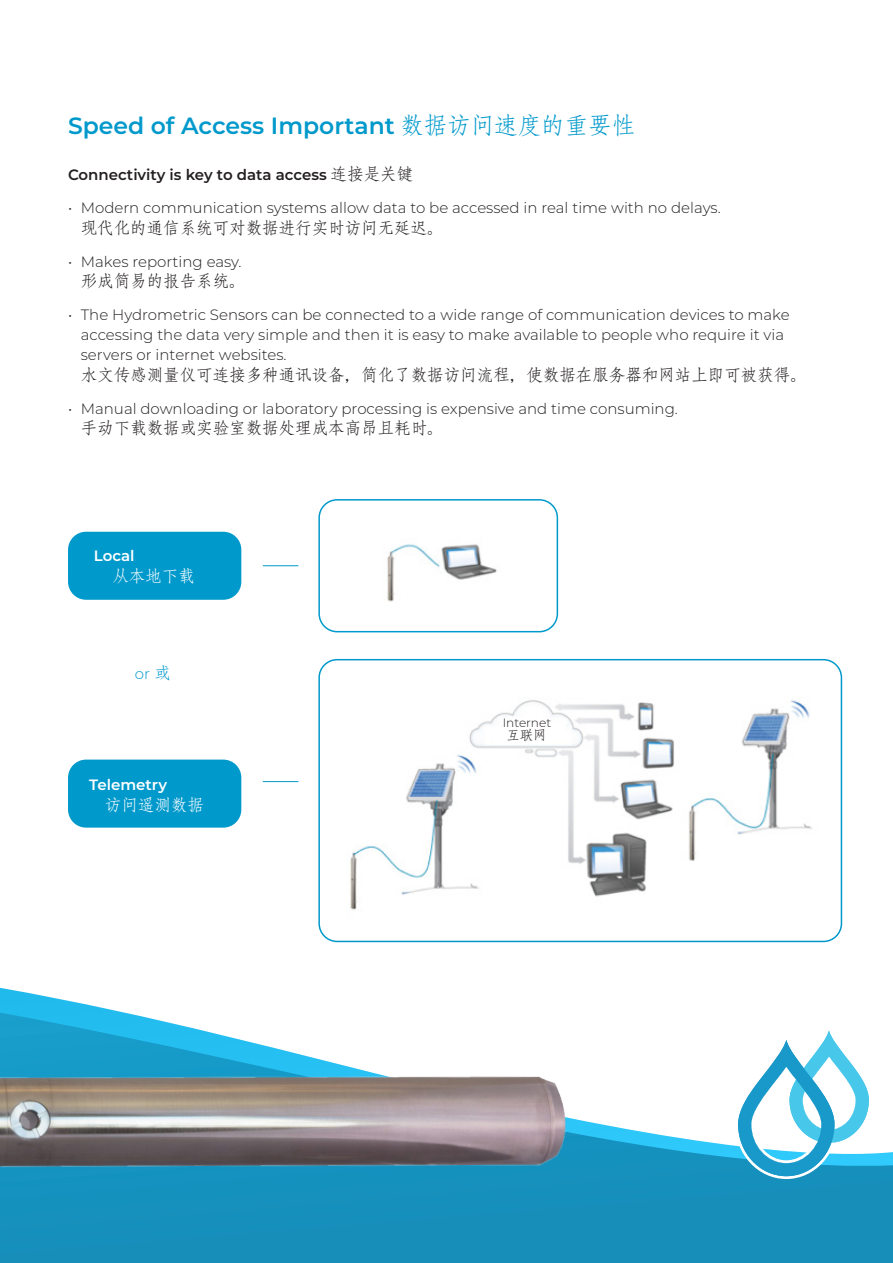
<style>
.page{position:relative;width:893px;height:1263px;background:#fff}
.page>*{position:absolute;margin:0;border:0;box-sizing:border-box;transform-origin:0 0}
.t1{font:600 23.55px "Montserrat";color:#09c}
.t2{font:16.5px "Adobe Fangsong Std";color:#231f20}
.t3{font:16.5px "Adobe Fangsong Std";color:#fff}
.t4{font:300 15px/20.2px "Montserrat";color:#231f20}
.t5{font:600 15px "Montserrat";color:#231f20}
.t6{font:600 15px "Montserrat";color:#fff}
.t7{font:300 15px "Montserrat";color:#09c}
.t8{font:13.35px "Adobe Fangsong Std";color:#231f20}
.t9{font:300 12.15px "Montserrat";color:#231f20}
.s1{font-family:"Adobe Fangsong Std";font-weight:400}
.s2{font-family:"Adobe Fangsong Std";font-weight:400;font-size:16.5px}
</style>
<div class="page">
<svg style="left:0;top:1124px;width:893px;height:139px;background:#2295c0"></svg>
<div style="left:68px;top:532px;width:173px;height:68px;background:#09c;border-radius:18px"></div>
<img style="left:0;top:929px;width:604px;height:316px">
<img style="left:387px;top:544px;width:110px;height:58px">
<div style="left:318px;top:499px;width:240px;height:133px;border:2px solid #09c;border-radius:18px"></div>
<div style="left:68px;top:759px;width:173px;height:69px;background:#09c;border-radius:18px"></div>
<hr style="left:263px;top:565px;width:35px;height:1px;background:#09c">
<hr style="left:263px;top:781px;width:35px;height:1px;background:#09c">
<svg style="left:734px;top:1030px;width:139px;height:150px"></svg>
<img style="left:350px;top:700px;width:462px;height:210px">
<div style="left:318px;top:659px;width:524px;height:283px;border:2px solid #09c;border-radius:18px"></div>
<div style="left:493px;top:727px;width:52px;height:15px;background:#fff"></div>
<p class="t1" style="left:68px;top:109px;width:569px">Speed of Access Important <span class="s1">数据访问速度的重要性</span></p>
<p class="t5" style="left:68px;top:164px;width:347px">Connectivity is key to data access <span class="s2">连接是关键</span></p>
<p class="t4" style="left:68px;top:197px;width:654px">• Modern communication systems allow data to be accessed in real time with no delays.</p>
<p class="t2" style="left:81px;top:217px;width:365px">现代化的通信系统可对数据进行实时访问无延迟。</p>
<p class="t4" style="left:68px;top:251px;width:175px">• Makes reporting easy.</p>
<p class="t2" style="left:81px;top:271px;width:167px">形成简易的报告系统。</p>
<p class="t4" style="left:81px;top:304px;width:710px;text-indent:-13px">• The Hydrometric Sensors can be connected to a wide range of communication devices to make accessing the data very simple and then it is easy to make available to people who require it via servers or internet websites.</p>
<p class="t2" style="left:81px;top:364px;width:727px">水文传感测量仪可连接多种通讯设备，简化了数据访问流程，使数据在服务器和网站上即可被获得。</p>
<p class="t4" style="left:68px;top:398px;width:611px">• Manual downloading or laboratory processing is expensive and time consuming.</p>
<p class="t2" style="left:81px;top:418px;width:365px">手动下载数据或实验室数据处理成本高昂且耗时。</p>
<p class="t6" style="left:94px;top:545px;width:42px">Local</p>
<p class="t3" style="left:112px;top:566px;width:84px">从本地下载</p>
<p class="t7" style="left:135px;top:663px;width:37px">or<span class="s2">或</span></p>
<p class="t6" style="left:89px;top:774px;width:79px">Telemetry</p>
<p class="t3" style="left:105px;top:794px;width:100px">访问遥测数据</p>
<p class="t9" style="left:503px;top:714px;width:50px">Internet</p>
<p class="t8" style="left:506px;top:727px;width:42px">互联网</p>
</div>
